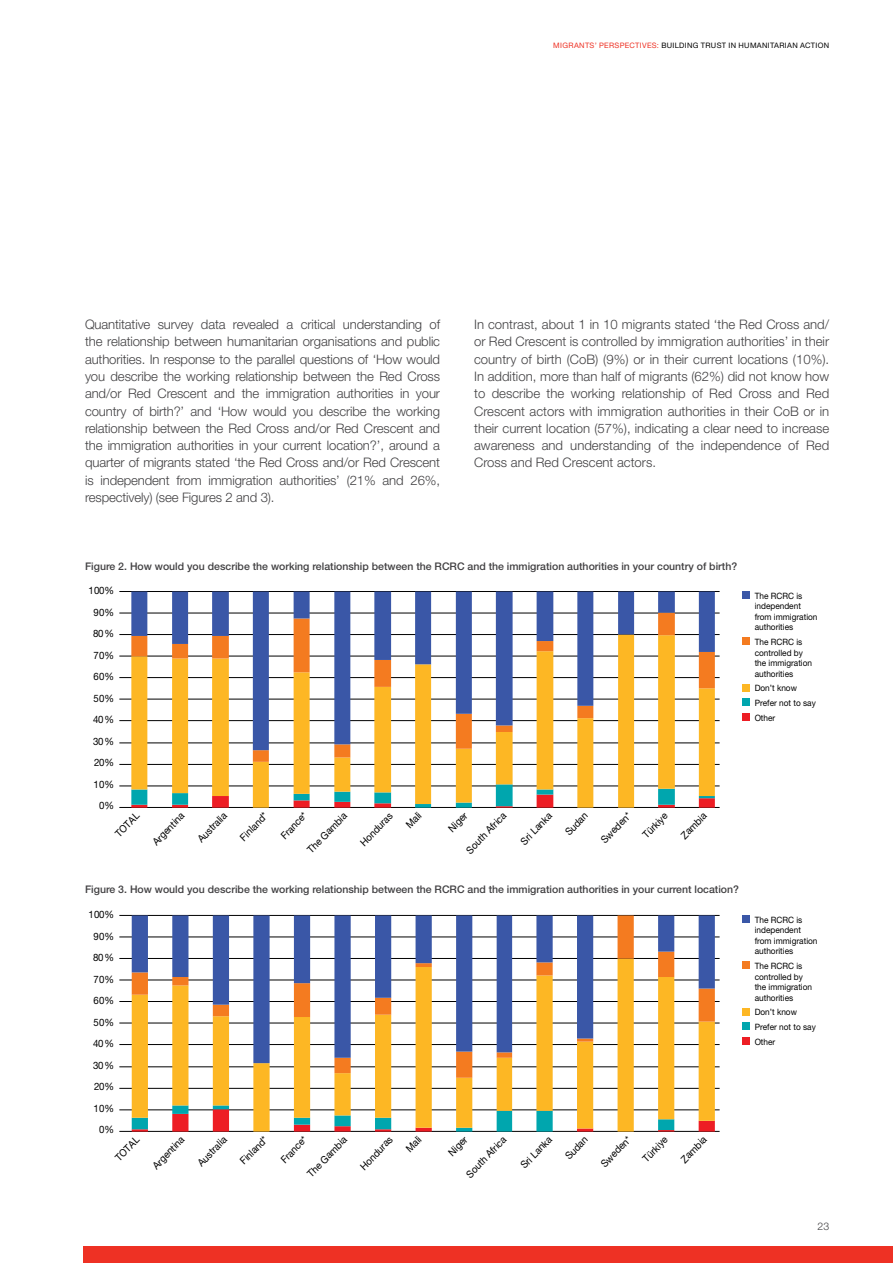
<style>
.page{position:relative;width:893px;height:1263px;background:#fff}
.page>*{position:absolute;margin:0;border:0;box-sizing:border-box;transform-origin:0 0}
.Body_Text{font:300 13.2px/17.2px "Helvetica Neue LT";letter-spacing:-.01em;color:#414042;text-align:justify}
.Figure_Table_Header{font:500 10.5px "Helvetica Neue LT";color:#414042}
.t1{font:300 10.5px "Helvetica Neue LT";color:#414042}
.t2{font:10.2px "Helvetica Neue LT";letter-spacing:.02em;color:#000;scale:.95 1}
.t3{font:8.7px/10.5px "Helvetica Neue LT";color:#000;scale:.95 1}
.t4{font:7.5px "Helvetica Neue LT";letter-spacing:.04em;color:#000}
.s1{color:#ee3124}
</style>
<div class="page">
<div style="left:83px;top:1246px;width:810px;height:17px;background:#ee3124"></div>
<hr style="left:119px;top:786px;width:601px;height:1px;background:#000">
<hr style="left:119px;top:764px;width:601px;height:1px;background:#000">
<hr style="left:119px;top:743px;width:601px;height:1px;background:#000">
<hr style="left:119px;top:720px;width:601px;height:1px;background:#000">
<hr style="left:119px;top:699px;width:601px;height:1px;background:#000">
<hr style="left:119px;top:677px;width:601px;height:1px;background:#000">
<hr style="left:119px;top:656px;width:601px;height:1px;background:#000">
<hr style="left:119px;top:634px;width:601px;height:1px;background:#000">
<hr style="left:119px;top:613px;width:601px;height:1px;background:#000">
<hr style="left:119px;top:591px;width:601px;height:1px;background:#000">
<hr style="left:119px;top:807px;width:601px;height:1px;background:#000">
<svg style="left:131px;top:762px;width:584px;height:46px"></svg>
<svg style="left:131px;top:750px;width:584px;height:12px"></svg>
<svg style="left:131px;top:591px;width:584px;height:159px"></svg>
<div style="left:742px;top:591px;width:7px;height:8px;background:#3a57a7"></div>
<div style="left:742px;top:638px;width:7px;height:7px;background:#f47b20"></div>
<div style="left:742px;top:684px;width:7px;height:7px;background:#fdb724"></div>
<div style="left:742px;top:699px;width:7px;height:7px;background:#00a6ae"></div>
<div style="left:742px;top:713px;width:7px;height:8px;background:#ed1d24"></div>
<hr style="left:119px;top:1109px;width:601px;height:1px;background:#000">
<hr style="left:119px;top:1088px;width:601px;height:1px;background:#000">
<hr style="left:119px;top:1066px;width:601px;height:1px;background:#000">
<hr style="left:119px;top:1044px;width:601px;height:1px;background:#000">
<hr style="left:119px;top:1023px;width:601px;height:1px;background:#000">
<hr style="left:119px;top:1001px;width:601px;height:1px;background:#000">
<hr style="left:119px;top:980px;width:601px;height:1px;background:#000">
<hr style="left:119px;top:958px;width:601px;height:1px;background:#000">
<hr style="left:119px;top:937px;width:601px;height:1px;background:#000">
<hr style="left:119px;top:915px;width:601px;height:1px;background:#000">
<hr style="left:119px;top:1131px;width:601px;height:1px;background:#000">
<div style="left:742px;top:915px;width:7px;height:8px;background:#3a57a7"></div>
<div style="left:742px;top:962px;width:7px;height:7px;background:#f47b20"></div>
<div style="left:742px;top:1008px;width:7px;height:7px;background:#fdb724"></div>
<div style="left:742px;top:1023px;width:7px;height:7px;background:#00a6ae"></div>
<div style="left:742px;top:1037px;width:7px;height:8px;background:#ed1d24"></div>
<svg style="left:132px;top:1078px;width:583px;height:53px"></svg>
<svg style="left:132px;top:1063px;width:583px;height:15px"></svg>
<svg style="left:132px;top:915px;width:583px;height:148px"></svg>
<p class="t4" style="left:553px;top:41px;width:277px"><span class="s1">MIGRANTS’ PERSPECTIVES:</span> BUILDING TRUST IN HUMANITARIAN ACTION</p>
<p class="Body_Text" style="left:85px;top:316px;width:357px">Quantitative survey data revealed a critical understanding of the relationship between humanitarian organisations and public authorities. In response to the parallel questions of ‘How would you describe the working relationship between the Red Cross and/or Red Crescent and the immigration authorities in your country of birth?’ and ‘How would you describe the working relationship between the Red Cross and/or Red Crescent and the immigration authorities in your current location?’, around a quarter of migrants stated ‘the Red Cross and/or Red Crescent is independent from immigration authorities’ (21% and 26%, respectively) (see Figures 2 and 3).</p>
<p class="Body_Text" style="left:474px;top:316px;width:357px">In contrast, about 1 in 10 migrants stated ‘the Red Cross and/ or Red Crescent is controlled by immigration authorities’ in their country of birth (CoB) (9%) or in their current locations (10%).<br>In addition, more than half of migrants (62%) did not know how to describe the working relationship of Red Cross and Red Crescent actors with immigration authorities in their CoB or in their current location (57%), indicating a clear need to increase awareness and understanding of the independence of Red Cross and Red Crescent actors.</p>
<p class="Figure_Table_Header" style="left:85px;top:559px;width:654px">Figure 2. How would you describe the working relationship between the RCRC and the immigration authorities in your country of birth?</p>
<p class="t2" style="left:88px;top:585px;width:28px">100%</p>
<p class="t2" style="left:94px;top:606px;width:23px">90%</p>
<p class="t2" style="left:93px;top:628px;width:23px">80%</p>
<p class="t2" style="left:94px;top:649px;width:23px">70%</p>
<p class="t2" style="left:94px;top:671px;width:23px">60%</p>
<p class="t2" style="left:93px;top:692px;width:23px">50%</p>
<p class="t2" style="left:93px;top:714px;width:23px">40%</p>
<p class="t2" style="left:93px;top:735px;width:23px">30%</p>
<p class="t2" style="left:94px;top:757px;width:23px">20%</p>
<p class="t2" style="left:94px;top:778px;width:23px">10%</p>
<p class="t2" style="left:99px;top:800px;width:17px">0%</p>
<p class="t2" style="left:112px;top:831px;width:33px;rotate:-47deg">TOTAL</p>
<p class="t2" style="left:150px;top:840px;width:45px;rotate:-47deg">Argentina</p>
<p class="t2" style="left:195px;top:837px;width:41px;rotate:-47deg">Australia</p>
<p class="t2" style="left:237px;top:835px;width:38px;rotate:-47deg">Finland*</p>
<p class="t2" style="left:278px;top:834px;width:36px;rotate:-47deg">France*</p>
<p class="t2" style="left:305px;top:848px;width:57px;rotate:-47deg">The Gambia</p>
<p class="t2" style="left:357px;top:840px;width:46px;rotate:-47deg">Honduras</p>
<p class="t2" style="left:403px;top:823px;width:20px;rotate:-47deg">Mali</p>
<p class="t2" style="left:445px;top:826px;width:26px;rotate:-47deg">Niger</p>
<p class="t2" style="left:463px;top:848px;width:57px;rotate:-47deg">South Africa</p>
<p class="t2" style="left:518px;top:839px;width:44px;rotate:-47deg">Sri Lanka</p>
<p class="t2" style="left:562px;top:830px;width:31px;rotate:-47deg">Sudan</p>
<p class="t2" style="left:598px;top:838px;width:42px;rotate:-47deg">Sweden*</p>
<p class="t2" style="left:640px;top:832px;width:34px;rotate:-47deg">Türkiye</p>
<p class="t2" style="left:678px;top:833px;width:36px;rotate:-47deg">Zambia</p>
<p class="Figure_Table_Header" style="left:85px;top:883px;width:655px">Figure 3. How would you describe the working relationship between the RCRC and the immigration authorities in your current location?</p>
<p class="t2" style="left:88px;top:909px;width:28px">100%</p>
<p class="t2" style="left:94px;top:930px;width:23px">90%</p>
<p class="t2" style="left:93px;top:952px;width:23px">80%</p>
<p class="t2" style="left:94px;top:973px;width:23px">70%</p>
<p class="t2" style="left:94px;top:995px;width:23px">60%</p>
<p class="t2" style="left:93px;top:1016px;width:23px">50%</p>
<p class="t2" style="left:93px;top:1038px;width:23px">40%</p>
<p class="t2" style="left:93px;top:1059px;width:23px">30%</p>
<p class="t2" style="left:94px;top:1081px;width:23px">20%</p>
<p class="t2" style="left:94px;top:1102px;width:23px">10%</p>
<p class="t2" style="left:99px;top:1124px;width:17px">0%</p>
<p class="t2" style="left:112px;top:1155px;width:33px;rotate:-47deg">TOTAL</p>
<p class="t2" style="left:150px;top:1163px;width:45px;rotate:-47deg">Argentina</p>
<p class="t2" style="left:195px;top:1161px;width:41px;rotate:-47deg">Australia</p>
<p class="t2" style="left:237px;top:1159px;width:38px;rotate:-47deg">Finland*</p>
<p class="t2" style="left:278px;top:1157px;width:36px;rotate:-47deg">France*</p>
<p class="t2" style="left:305px;top:1172px;width:57px;rotate:-47deg">The Gambia</p>
<p class="t2" style="left:357px;top:1164px;width:46px;rotate:-47deg">Honduras</p>
<p class="t2" style="left:403px;top:1146px;width:20px;rotate:-47deg">Mali</p>
<p class="t2" style="left:445px;top:1150px;width:26px;rotate:-47deg">Niger</p>
<p class="t2" style="left:463px;top:1172px;width:57px;rotate:-47deg">South Africa</p>
<p class="t2" style="left:518px;top:1163px;width:44px;rotate:-47deg">Sri Lanka</p>
<p class="t2" style="left:562px;top:1154px;width:31px;rotate:-47deg">Sudan</p>
<p class="t2" style="left:598px;top:1161px;width:42px;rotate:-47deg">Sweden*</p>
<p class="t2" style="left:640px;top:1156px;width:34px;rotate:-47deg">Türkiye</p>
<p class="t2" style="left:678px;top:1157px;width:36px;rotate:-47deg">Zambia</p>
<p class="t3" style="left:755px;top:590px;width:68px">The RCRC is independent from immigration authorities</p>
<p class="t3" style="left:755px;top:637px;width:62px">The RCRC is controlled by the immigration authorities</p>
<p class="t3" style="left:755px;top:681px;width:66px;line-height:14.9px">Don’t know<br>Prefer not to say<br>Other</p>
<p class="t3" style="left:755px;top:914px;width:68px">The RCRC is independent from immigration authorities</p>
<p class="t3" style="left:755px;top:961px;width:62px">The RCRC is controlled by the immigration authorities</p>
<p class="t3" style="left:755px;top:1005px;width:66px;line-height:14.9px">Don’t know<br>Prefer not to say<br>Other</p>
<p class="t1" style="left:817px;top:1220px;width:13px">23</p>
</div>
